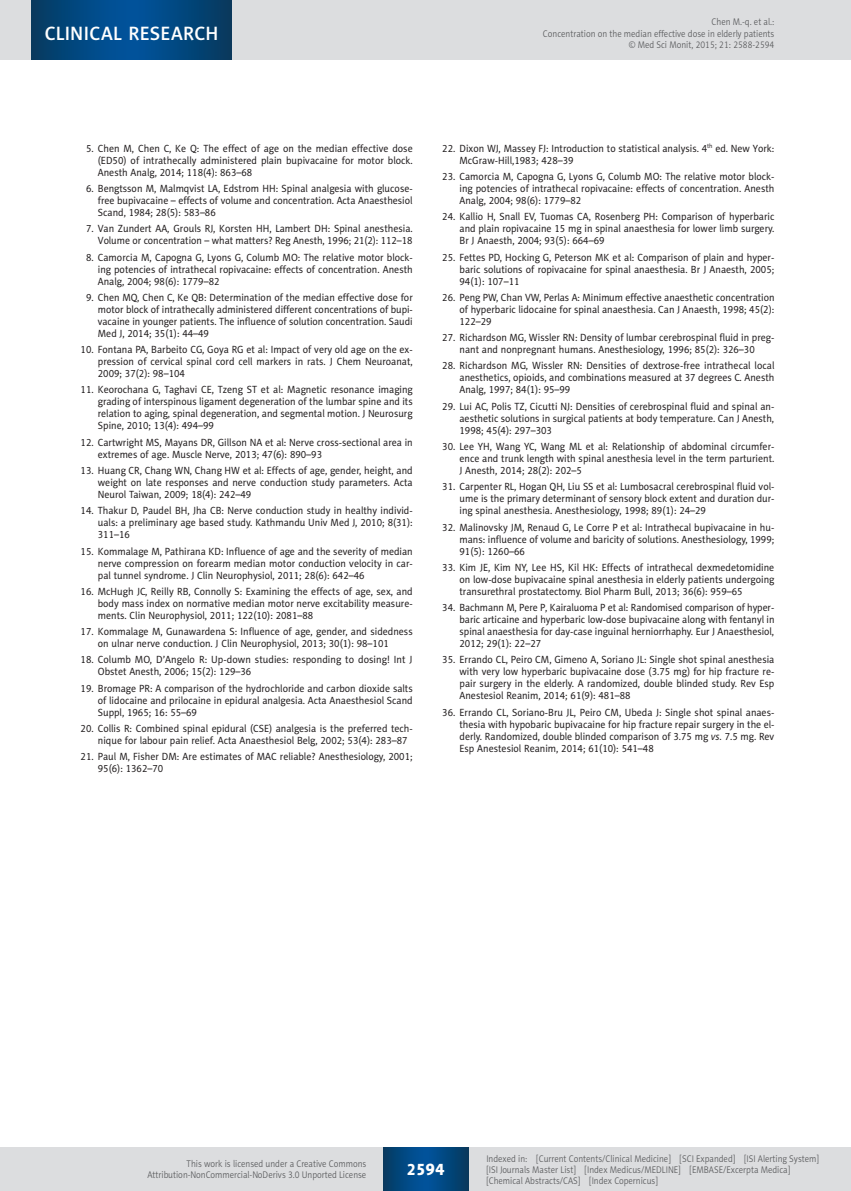
<style>
.page{position:relative;width:851px;height:1191px;background:#fff}
.page>*{position:absolute;margin:0;border:0;box-sizing:border-box;transform-origin:0 0}
.t1{font:19.5px "Naomi Sans EFN Medium";letter-spacing:.015em;color:#fff}
.t2{font:16.5px "Naomi Sans EFN Heavy";color:#fff}
.MSM_Referencje_punkt{font:10.5px/12px "Naomi Sans EFN";color:#231f20;text-align:justify;scale:.95 1}
.MSM_Referencje_punkt-2{font:10.5px/12px "Naomi Sans EFN";color:#231f20;text-align:justify;scale:.94 1}
.MSM_Referencje_punkt-3{font:10.5px/12px "Naomi Sans EFN";color:#231f20;scale:.96 1}
.t3{font:9.75px/11.2px "Naomi Sans EFN Light";color:#57585a;text-align:right;scale:.9 1}
.s1{font-style:italic}
</style>
<div class="page">
<div style="left:0;top:1148px;width:850px;height:43px;background:#dcdddf"></div>
<svg style="left:383px;top:1147px;width:85px;height:43px;background:#02477e"></svg>
<div style="left:0;top:0;width:850px;height:60px;background:#dcdddf"></div>
<svg style="left:32px;top:0;width:200px;height:60px;background:#02477e"></svg>
<h1 class="t1" style="left:45px;top:22px;width:175px">CLINICAL RESEARCH</h1>
<p class="t3" style="left:543px;top:16px;width:258px">Chen M.-q. et al.:<br>Concentration on the median effective dose in elderly patients © Med Sci Monit, 2015; 21: 2588-2594</p>
<p class="MSM_Referencje_punkt" style="left:98px;top:142px;width:333px;text-indent:-12px">5. Chen M, Chen C, Ke Q: The effect of age on the median effective dose (ED50) of intrathecally administered plain bupivacaine for motor block.<br>Anesth Analg, 2014; 118(4): 863–68</p>
<p class="MSM_Referencje_punkt" style="left:98px;top:183px;width:333px;text-indent:-12px">6. Bengtsson M, Malmqvist LA, Edstrom HH: Spinal analgesia with glucose&shy;free bupivacaine – effects of volume and concentration. Acta Anaesthesiol Scand, 1984; 28(5): 583–86</p>
<p class="MSM_Referencje_punkt" style="left:86px;top:223px;width:345px;text-align:right">7. Van Zundert AA, Grouls RJ, Korsten HH, Lambert DH: Spinal anesthesia.<br>Volume or concentration – what matters? Reg Anesth, 1996; 21(2): 112–18</p>
<p class="MSM_Referencje_punkt" style="left:98px;top:251px;width:333px;text-indent:-12px">8. Camorcia M, Capogna G, Lyons G, Columb MO: The relative motor block&shy;ing potencies of intrathecal ropivacaine: effects of concentration. Anesth Analg, 2004; 98(6): 1779–82</p>
<p class="MSM_Referencje_punkt" style="left:98px;top:291px;width:333px;text-indent:-12px">9. Chen MQ, Chen C, Ke QB: Determination of the median effective dose for motor block of intrathecally administered different concentrations of bupi&shy;vacaine in younger patients. The influence of solution concentration. Saudi Med J, 2014; 35(1): 44–49</p>
<p class="MSM_Referencje_punkt" style="left:98px;top:344px;width:333px;text-indent:-17px">10. Fontana PA, Barbeito CG, Goya RG et al: Impact of very old age on the ex&shy;pression of cervical spinal cord cell markers in rats. J Chem Neuroanat, 2009; 37(2): 98–104</p>
<p class="MSM_Referencje_punkt" style="left:98px;top:384px;width:333px;text-indent:-17px">11. Keorochana G, Taghavi CE, Tzeng ST et al: Magnetic resonance imaging grading of interspinous ligament degeneration of the lumbar spine and its relation to aging, spinal degeneration, and segmental motion. J Neurosurg Spine, 2010; 13(4): 494–99</p>
<p class="MSM_Referencje_punkt" style="left:98px;top:436px;width:333px;text-indent:-17px">12. Cartwright MS, Mayans DR, Gillson NA et al: Nerve cross-sectional area in extremes of age. Muscle Nerve, 2013; 47(6): 890–93</p>
<p class="MSM_Referencje_punkt" style="left:98px;top:464px;width:333px;text-indent:-17px">13. Huang CR, Chang WN, Chang HW et al: Effects of age, gender, height, and weight on late responses and nerve conduction study parameters. Acta Neurol Taiwan, 2009; 18(4): 242–49</p>
<p class="MSM_Referencje_punkt" style="left:98px;top:505px;width:333px;text-indent:-17px">14. Thakur D, Paudel BH, Jha CB: Nerve conduction study in healthy individ&shy;uals: a preliminary age based study. Kathmandu Univ Med J, 2010; 8(31):<br>311–16</p>
<p class="MSM_Referencje_punkt" style="left:98px;top:545px;width:333px;text-indent:-17px">15. Kommalage M, Pathirana KD: Influence of age and the severity of median nerve compression on forearm median motor conduction velocity in car&shy;pal tunnel syndrome. J Clin Neurophysiol, 2011; 28(6): 642–46</p>
<p class="MSM_Referencje_punkt" style="left:98px;top:585px;width:333px;text-indent:-17px">16. McHugh JC, Reilly RB, Connolly S: Examining the effects of age, sex, and body mass index on normative median motor nerve excitability measure&shy;ments. Clin Neurophysiol, 2011; 122(10): 2081–88</p>
<p class="MSM_Referencje_punkt" style="left:98px;top:625px;width:333px;text-indent:-17px">17. Kommalage M, Gunawardena S: Influence of age, gender, and sidedness on ulnar nerve conduction. J Clin Neurophysiol, 2013; 30(1): 98–101</p>
<p class="MSM_Referencje_punkt-3" style="left:98px;top:654px;width:329px;text-indent:-17px">18. Columb MO, D’Angelo R: Up-down studies: responding to dosing! Int J<br>Obstet Anesth, 2006; 15(2): 129–36</p>
<p class="MSM_Referencje_punkt" style="left:98px;top:682px;width:333px;text-indent:-17px">19. Bromage PR: A comparison of the hydrochloride and carbon dioxide salts of lidocaine and prilocaine in epidural analgesia. Acta Anaesthesiol Scand Suppl, 1965; 16: 55–69</p>
<p class="MSM_Referencje_punkt" style="left:98px;top:722px;width:333px;text-indent:-17px">20. Collis R: Combined spinal epidural (CSE) analgesia is the preferred tech&shy;nique for labour pain relief. Acta Anaesthesiol Belg, 2002; 53(4): 283–87</p>
<p class="MSM_Referencje_punkt" style="left:98px;top:750px;width:333px;text-indent:-17px">21. Paul M, Fisher DM: Are estimates of MAC reliable? Anesthesiology, 2001;<br>95(6): 1362–70</p>
<p class="MSM_Referencje_punkt" style="left:459px;top:142px;width:333px;text-indent:-17px">22. Dixon WJ, Massey FJ: Introduction to statistical analysis. 4<sup>th</sup> ed. New York:<br>McGraw-Hill,1983; 428–39</p>
<p class="MSM_Referencje_punkt" style="left:459px;top:171px;width:333px;text-indent:-17px">23. Camorcia M, Capogna G, Lyons G, Columb MO: The relative motor block&shy;ing potencies of intrathecal ropivacaine: effects of concentration. Anesth Analg, 2004; 98(6): 1779–82</p>
<p class="MSM_Referencje_punkt" style="left:459px;top:211px;width:333px;text-indent:-17px">24. Kallio H, Snall EV, Tuomas CA, Rosenberg PH: Comparison of hyperbaric and plain ropivacaine 15 mg in spinal anaesthesia for lower limb surgery.<br>Br J Anaesth, 2004; 93(5): 664–69</p>
<p class="MSM_Referencje_punkt" style="left:459px;top:251px;width:333px;text-indent:-17px">25. Fettes PD, Hocking G, Peterson MK et al: Comparison of plain and hyper&shy;baric solutions of ropivacaine for spinal anaesthesia. Br J Anaesth, 2005; 94(1): 107–11</p>
<p class="MSM_Referencje_punkt-2" style="left:459px;top:291px;width:336px;text-indent:-17px">26. Peng PW, Chan VW, Perlas A: Minimum effective anaesthetic concentration of hyperbaric lidocaine for spinal anaesthesia. Can J Anaesth, 1998; 45(2):<br>122–29</p>
<p class="MSM_Referencje_punkt" style="left:442px;top:332px;width:351px;text-align:center">27. Richardson MG, Wissler RN: Density of lumbar cerebrospinal fluid in preg&shy;nant and nonpregnant humans. Anesthesiology, 1996; 85(2): 326–30</p>
<p class="MSM_Referencje_punkt" style="left:459px;top:360px;width:333px;text-indent:-17px">28. Richardson MG, Wissler RN: Densities of dextrose-free intrathecal local anesthetics, opioids, and combinations measured at 37 degrees C. Anesth Analg, 1997; 84(1): 95–99</p>
<p class="MSM_Referencje_punkt" style="left:459px;top:400px;width:333px;text-indent:-17px">29. Lui AC, Polis TZ, Cicutti NJ: Densities of cerebrospinal fluid and spinal an&shy;aesthetic solutions in surgical patients at body temperature. Can J Anesth, 1998; 45(4): 297–303</p>
<p class="MSM_Referencje_punkt" style="left:459px;top:440px;width:333px;text-indent:-17px">30. Lee YH, Wang YC, Wang ML et al: Relationship of abdominal circumfer&shy;ence and trunk length with spinal anesthesia level in the term parturient.<br>J Anesth, 2014; 28(2): 202–5</p>
<p class="MSM_Referencje_punkt" style="left:459px;top:481px;width:333px;text-indent:-17px">31. Carpenter RL, Hogan QH, Liu SS et al: Lumbosacral cerebrospinal fluid vol&shy;ume is the primary determinant of sensory block extent and duration dur&shy;ing spinal anesthesia. Anesthesiology, 1998; 89(1): 24–29</p>
<p class="MSM_Referencje_punkt" style="left:459px;top:521px;width:333px;text-indent:-17px">32. Malinovsky JM, Renaud G, Le Corre P et al: Intrathecal bupivacaine in hu&shy;mans: influence of volume and baricity of solutions. Anesthesiology, 1999; 91(5): 1260–66</p>
<p class="MSM_Referencje_punkt" style="left:459px;top:561px;width:333px;text-indent:-17px">33. Kim JE, Kim NY, Lee HS, Kil HK: Effects of intrathecal dexmedetomidine on low-dose bupivacaine spinal anesthesia in elderly patients undergoing transurethral prostatectomy. Biol Pharm Bull, 2013; 36(6): 959–65</p>
<p class="MSM_Referencje_punkt-2" style="left:459px;top:601px;width:336px;text-indent:-17px">34. Bachmann M, Pere P, Kairaluoma P et al: Randomised comparison of hyper&shy;baric articaine and hyperbaric low-dose bupivacaine along with fentanyl in spinal anaesthesia for day-case inguinal herniorrhaphy. Eur J Anaesthesiol, 2012; 29(1): 22–27</p>
<p class="MSM_Referencje_punkt" style="left:459px;top:654px;width:333px;text-indent:-17px">35. Errando CL, Peiro CM, Gimeno A, Soriano JL: Single shot spinal anesthesia with very low hyperbaric bupivacaine dose (3.75 mg) for hip fracture re&shy;pair surgery in the elderly. A randomized, double blinded study. Rev Esp Anestesiol Reanim, 2014; 61(9): 481–88</p>
<p class="MSM_Referencje_punkt" style="left:459px;top:706px;width:333px;text-indent:-17px">36. Errando CL, Soriano-Bru JL, Peiro CM, Ubeda J: Single shot spinal anaes&shy;thesia with hypobaric bupivacaine for hip fracture repair surgery in the el&shy;derly. Randomized, double blinded comparison of 3.75 mg <span class="s1">vs.</span> 7.5 mg. Rev Esp Anestesiol Reanim, 2014; 61(10): 541–48</p>
<p class="t3" style="left:147px;top:1158px;width:245px">This work is licensed under a Creative Commons<br>Attribution-NonCommercial-NoDerivs 3.0 Unported License</p>
<h2 class="t2" style="left:406px;top:1159px;width:40px">2594</h2>
<p class="t3" style="left:486px;top:1152px;width:371px;text-align:left">Indexed in: [Current Contents/Clinical Medicine] [SCI Expanded] [ISI Alerting System] [ISI Journals Master List] [Index Medicus/MEDLINE] [EMBASE/Excerpta Medica] [Chemical Abstracts/CAS] [Index Copernicus]</p>
</div>
